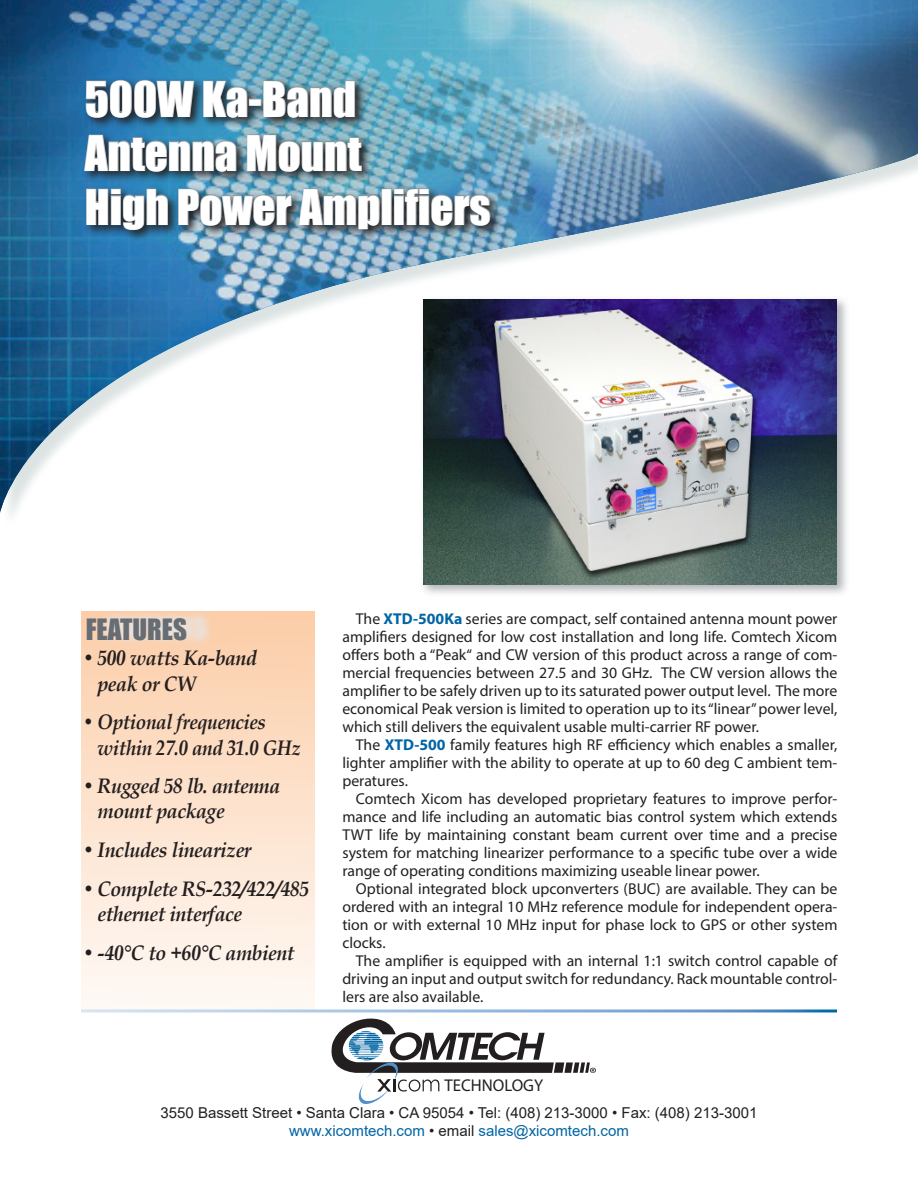
<style>
.page{position:relative;width:918px;height:1188px;background:#fff}
.page>*{position:absolute;margin:0;border:0;box-sizing:border-box;transform-origin:0 0}
.t1{font:45px "Impact";color:#fff}
.t2{font:27px "Impact";color:#676d75}
.t3{font:italic 700 21px/25.2px "Book Antiqua";letter-spacing:-.02em;color:#231f20;scale:.93 1}
.t4{font:italic 700 21px/25.2px "Book Antiqua";letter-spacing:-.02em;color:#231f20;scale:.9 1}
.t5{font:17.1px "Myriad Pro";color:#231f20}
.Front_Page_Body{font:15.75px/18px "Myriad Pro";color:#231f20;text-align:justify}
.t6{font:15px/18px "Arial";color:#231f20;text-align:center}
.s1{font-weight:700;color:#0065a4}
.s2{color:#0065a4}
</style>
<div class="page">
<div style="left:81px;top:612px;width:234px;height:397px;background:linear-gradient(to bottom,#fccda8,#fef9f5)"></div>
<svg style="left:326px;top:1012px;width:270px;height:92px"></svg>
<svg style="left:99px;top:611px;width:115px;height:36px"></svg>
<img style="left:0;top:0;width:918px;height:513px">
<div style="left:420px;top:296px;width:430px;height:301px;background:#676d75;opacity:.51"></div>
<img style="left:423px;top:299px;width:414px;height:286px">
<img style="left:82px;top:77px;width:421px;height:165px">
<svg style="left:85px;top:80px;width:110px;height:38px"></svg>
<svg style="left:203px;top:80px;width:45px;height:38px"></svg>
<div style="left:249px;top:99px;width:12px;height:6px;border:1px solid #939598"></div>
<svg style="left:263px;top:80px;width:92px;height:38px"></svg>
<svg style="left:84px;top:134px;width:153px;height:38px"></svg>
<svg style="left:247px;top:134px;width:115px;height:38px"></svg>
<svg style="left:86px;top:188px;width:82px;height:42px"></svg>
<img style="left:178px;top:188px;width:114px;height:38px">
<svg style="left:299px;top:188px;width:81px;height:41px"></svg>
<div style="left:382px;top:189px;width:10px;height:36px;border:1px solid #939598"></div>
<svg style="left:394px;top:188px;width:97px;height:38px"></svg>
<p class="t1" style="left:85px;top:64px;width:273px">500W Ka-Band</p>
<p class="t1" style="left:85px;top:118px;width:278px">Antenna Mount</p>
<p class="t1" style="left:85px;top:172px;width:407px">High Power Amplifiers</p>
<h2 class="t2" style="left:86px;top:608px;width:103px">FEATURES</h2>
<p class="t3" style="left:98px;top:646px;width:173px;text-indent:-15px">• 500 watts Ka-band peak or CW</p>
<p class="t4" style="left:98px;top:709px;width:228px;text-indent:-15px">• Optional frequencies within 27.0 and 31.0 GHz</p>
<p class="t3" style="left:98px;top:773px;width:198px;text-indent:-15px">• Rugged 58 lb. antenna mount package</p>
<p class="t3" style="left:82px;top:837px;width:183px">• Includes linearizer</p>
<p class="t3" style="left:98px;top:876px;width:229px;text-indent:-15px">• Complete RS-232/422/485 ethernet interface</p>
<p class="t3" style="left:82px;top:940px;width:229px">• -40°C to +60°C ambient</p>
<p class="Front_Page_Body" style="left:342px;top:609px;width:497px;text-indent:14px">The <span class="s1">XTD-500Ka</span> series are compact, self contained antenna mount power amplifiers designed for low cost installation and long life. Comtech Xicom offers both a “Peak“ and CW version of this product across a range of com&shy;mercial frequencies between 27.5 and 30 GHz. The CW version allows the amplifier to be safely driven up to its saturated power output level. The more economical Peak version is limited to operation up to its “linear” power level, which still delivers the equivalent usable multi-carrier RF power.</p>
<p class="Front_Page_Body" style="left:342px;top:735px;width:497px;text-indent:13px">The <span class="s1">XTD-500</span> family features high RF efficiency which enables a smaller, lighter amplifier with the ability to operate at up to 60 deg C ambient tem&shy;peratures.</p>
<p class="Front_Page_Body" style="left:342px;top:789px;width:497px;text-indent:14px">Comtech Xicom has developed proprietary features to improve perfor&shy;mance and life including an automatic bias control system which extends TWT life by maintaining constant beam current over time and a precise system for matching linearizer performance to a specific tube over a wide range of operating conditions maximizing useable linear power.</p>
<p class="Front_Page_Body" style="left:342px;top:879px;width:497px;text-indent:14px">Optional integrated block upconverters (BUC) are available. They can be ordered with an integral 10 MHz reference module for independent opera&shy;tion or with external 10 MHz input for phase lock to GPS or other system clocks.</p>
<p class="Front_Page_Body" style="left:342px;top:951px;width:497px;text-indent:14px">The amplifier is equipped with an internal 1:1 switch control capable of driving an input and output switch for redundancy. Rack mountable control&shy;lers are also available.</p>
<p class="t5" style="left:445px;top:1075px;width:100px">TECHNOLOGY</p>
<p class="t6" style="left:161px;top:1104px;width:598px">3550 Bassett Street • Santa Clara • CA 95054 • Tel: (408) 213-3000 • Fax: (408) 213-3001 <span class="s2">www.xicomtech.com</span> • email <span class="s2">sales@xicomtech.com</span></p>
</div>
